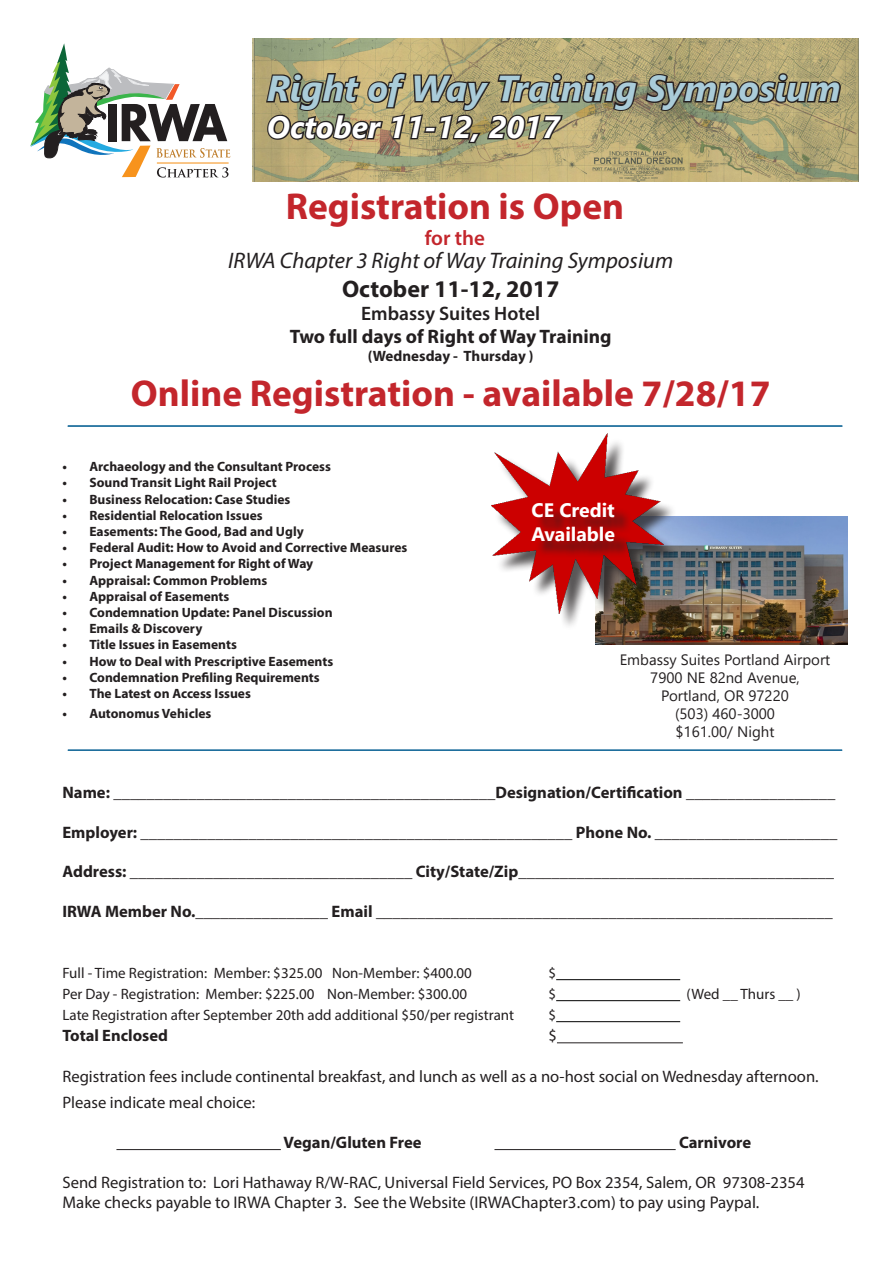
<style>
.page{position:relative;width:893px;height:1263px;background:#fff}
.page>*{position:absolute;margin:0;border:0;box-sizing:border-box;transform-origin:0 0}
.Title_2{font:700 37.5px "Myriad Pro";color:#c3262c}
.Title_2-2{font:italic 700 36px "Segoe UI";color:#aaccd9}
.Title_2-3{font:italic 700 30.75px "Segoe UI";color:#fff}
.Title_2-4{font:700 24px "Myriad Pro";color:#231f20}
.Title_2-5{font:italic 22.5px "Myriad Pro";color:#231f20}
.Title_2-6{font:600 21px "Myriad Pro";color:#c3262c}
.Title_2-7{font:700 19.5px "Myriad Pro";color:#231f20}
.Title_2-8{font:600 19.5px "Myriad Pro";color:#231f20}
.Title_2-9{font:700 19.5px/23.4px "Segoe UI";color:#fff}
.Title_2-10{font:16.95px "Myriad Pro";color:#231f20}
.Title_2-11{font:700 16.65px "Myriad Pro";color:#231f20}
.Title_2-12{font:16.65px/26px "Myriad Pro";color:#231f20}
.Title_2-13{font:700 16.5px "Myriad Pro";color:#231f20}
.Title_2-14{font:16.5px "Myriad Pro";color:#231f20}
.Title_2-15{font:15px "Myriad Pro";color:#231f20}
.Title_2-16{font:15px "Segoe UI";color:#231f20}
.Title_2-17{font:700 15px "Myriad Pro";color:#231f20}
.t1{font:700 13.5px "Myriad Pro";color:#231f20}
</style>
<div class="page">
<hr style="left:556px;top:979px;width:124px;height:1px;background:#000">
<hr style="left:556px;top:1000px;width:124px;height:1px;background:#000">
<hr style="left:556px;top:1021px;width:124px;height:1px;background:#000">
<hr style="left:557px;top:1042px;width:126px;height:1px;background:#231f20">
<hr style="left:116px;top:1149px;width:165px;height:1px;background:#231f20">
<hr style="left:494px;top:1149px;width:182px;height:1px;background:#231f20">
<img style="left:595px;top:516px;width:252px;height:129px">
<hr style="left:68px;top:425px;width:774px;height:2px;background:#025d91">
<hr style="left:68px;top:749px;width:774px;height:2px;background:#025d91">
<div style="left:494px;top:438px;width:187px;height:194px;background:#231f20;opacity:.75"></div>
<svg style="left:30px;top:43px;width:200px;height:135px"></svg>
<img style="left:253px;top:38px;width:605px;height:144px">
<svg style="left:264px;top:38px;width:578px;height:588px"></svg>
<p class="Title_2-2" style="left:267px;top:59px;width:575px">Right of Way Training Symposium</p>
<p class="Title_2-3" style="left:267px;top:102px;width:294px">October 11-12, 2017</p>
<p class="Title_2" style="left:286px;top:182px;width:340px">Registration is Open</p>
<p class="Title_2-6" style="left:425px;top:224px;width:62px">for the</p>
<p class="Title_2-5" style="left:228px;top:246px;width:446px">IRWA Chapter 3 Right of Way Training Symposium</p>
<p class="Title_2-4" style="left:342px;top:273px;width:219px">October 11-12, 2017</p>
<p class="Title_2-8" style="left:361px;top:301px;width:181px">Embassy Suites Hotel</p>
<p class="Title_2-7" style="left:290px;top:324px;width:323px">Two full days of Right of Way Training</p>
<p class="Title_2-17" style="left:368px;top:347px;width:167px">(Wednesday - Thursday )</p>
<p class="Title_2" style="left:131px;top:369px;width:641px">Online Registration - available 7/28/17</p>
<p class="t1" style="left:62px;top:458px;width:270px">• Archaeology and the Consultant Process</p>
<p class="t1" style="left:62px;top:474px;width:216px">• Sound Transit Light Rail Project</p>
<p class="t1" style="left:62px;top:490px;width:230px">• Business Relocation: Case Studies</p>
<p class="t1" style="left:62px;top:506px;width:202px">• Residential Relocation Issues</p>
<p class="t1" style="left:62px;top:523px;width:243px">• Easements: The Good, Bad and Ugly</p>
<p class="t1" style="left:62px;top:539px;width:346px">• Federal Audit: How to Avoid and Corrective Measures</p>
<p class="t1" style="left:62px;top:555px;width:252px">• Project Management for Right of Way</p>
<p class="t1" style="left:62px;top:571px;width:206px">• Appraisal: Common Problems</p>
<p class="t1" style="left:62px;top:587px;width:168px">• Appraisal of Easements</p>
<p class="t1" style="left:62px;top:604px;width:272px">• Condemnation Update: Panel Discussion</p>
<p class="t1" style="left:62px;top:620px;width:141px">• Emails &amp; Discovery</p>
<p class="t1" style="left:62px;top:636px;width:176px">• Title Issues in Easements</p>
<p class="t1" style="left:62px;top:652px;width:272px">• How to Deal with Prescriptive Easements</p>
<p class="t1" style="left:62px;top:668px;width:259px">• Condemnation Prefiling Requirements</p>
<p class="t1" style="left:62px;top:685px;width:190px">• The Latest on Access Issues</p>
<p class="t1" style="left:62px;top:705px;width:151px">• Autonomus Vehicles</p>
<p class="Title_2-9" style="left:531px;top:497px;width:85px">CE Credit<br>Available</p>
<p class="Title_2-16" style="left:620px;top:646px;width:212px">Embassy Suites Portland Airport</p>
<p class="Title_2-16" style="left:650px;top:664px;width:151px">7900 NE 82nd Avenue,</p>
<p class="Title_2-16" style="left:661px;top:682px;width:129px">Portland, OR 97220</p>
<p class="Title_2-16" style="left:675px;top:700px;width:102px">(503) 460-3000</p>
<p class="Title_2-16" style="left:675px;top:718px;width:100px">$161.00/ Night</p>
<p class="Title_2-11" style="left:62px;top:781px;width:775px">Name: ______________________________________________Designation/Certification __________________</p>
<p class="Title_2-11" style="left:62px;top:821px;width:777px">Employer: ____________________________________________________ Phone No. ______________________</p>
<p class="Title_2-11" style="left:62px;top:861px;width:773px">Address: __________________________________ City/State/Zip______________________________________</p>
<p class="Title_2-11" style="left:62px;top:901px;width:772px">IRWA Member No.________________ Email _______________________________________________________</p>
<p class="Title_2-15" style="left:62px;top:964px;width:411px">Full - Time Registration: Member: $325.00 Non-Member: $400.00</p>
<p class="Title_2-15" style="left:548px;top:964px;width:9px">$</p>
<p class="Title_2-15" style="left:62px;top:985px;width:406px">Per Day - Registration: Member: $225.00 Non-Member: $300.00</p>
<p class="Title_2-15" style="left:548px;top:985px;width:9px">$</p>
<p class="Title_2-15" style="left:687px;top:985px;width:116px">(Wed __ Thurs __ )</p>
<p class="Title_2-15" style="left:62px;top:1006px;width:453px">Late Registration after September 20th add additional $50/per registrant</p>
<p class="Title_2-15" style="left:548px;top:1006px;width:9px">$</p>
<p class="Title_2-13" style="left:62px;top:1025px;width:107px">Total Enclosed</p>
<p class="Title_2-14" style="left:548px;top:1025px;width:10px">$</p>
<p class="Title_2-12" style="left:62px;top:1063px;width:758px">Registration fees include continental breakfast, and lunch as well as a no-host social on Wednesday afternoon.<br>Please indicate meal choice:</p>
<p class="Title_2-11" style="left:284px;top:1131px;width:139px">Vegan/Gluten Free</p>
<p class="Title_2-11" style="left:679px;top:1131px;width:74px">Carnivore</p>
<p class="Title_2-12" style="left:62px;top:1169px;width:744px">Send Registration to: Lori Hathaway R/W-RAC, Universal Field Services, PO Box 2354, Salem, OR 97308-2354</p>
<p class="Title_2-10" style="left:62px;top:1192px;width:698px">Make checks payable to IRWA Chapter 3. See the Website (IRWAChapter3.com) to pay using Paypal.</p>
</div>
